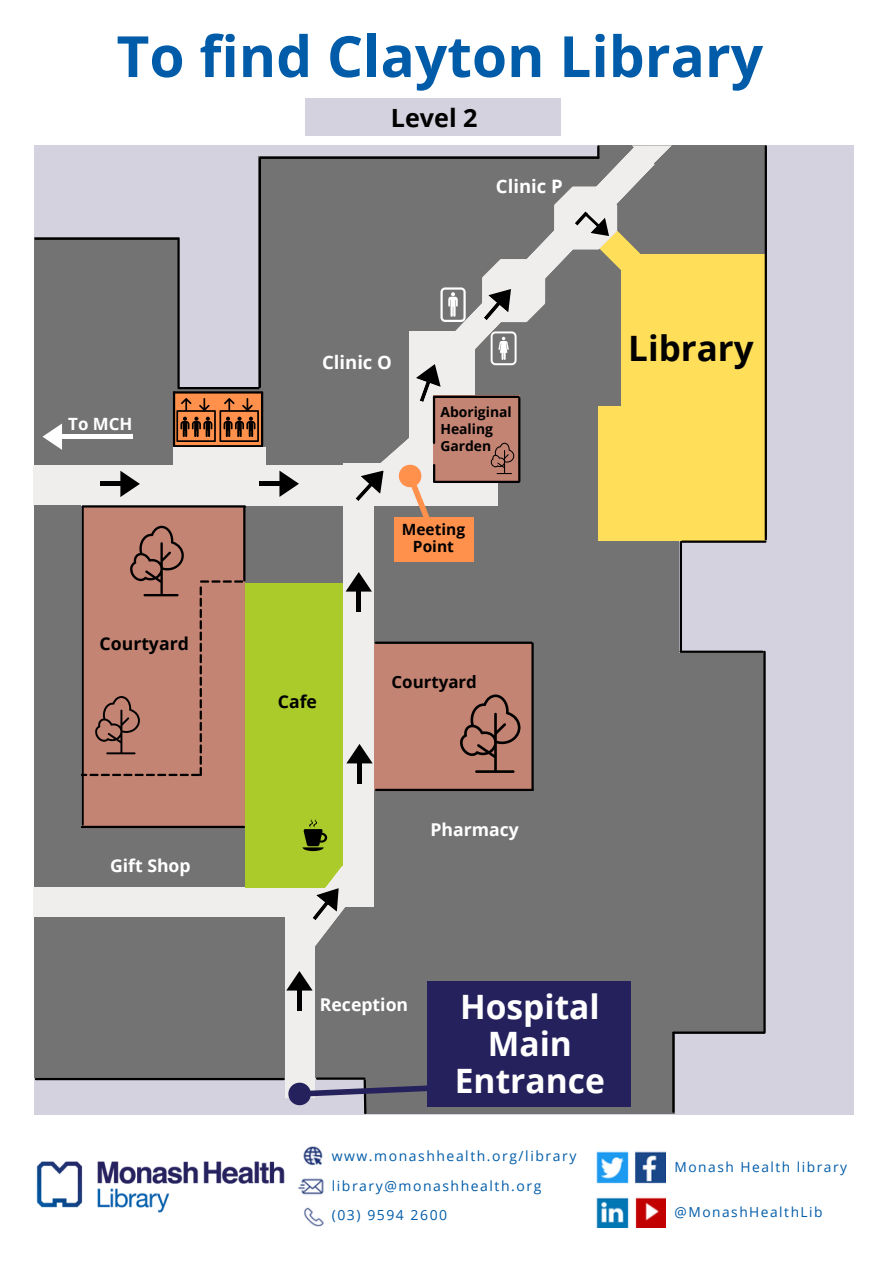
<style>
.page{position:relative;width:894px;height:1264px;background:#fff}
.page>*{position:absolute;margin:0;border:0;box-sizing:border-box;transform-origin:0 0}
.t1{font:700 56.85px "Open Sans";color:#005ca9}
.t2{font:700 34.95px "Open Sans";color:#000}
.t3{font:700 33.6px/37.2px "Open Sans";color:#fff;text-align:center}
.t4{font:700 25.05px "Open Sans";color:#000}
.t5{font:700 18.45px "Open Sans";color:#fff}
.t6{font:700 17.7px "Open Sans";color:#fff}
.t7{font:700 17.7px "Open Sans";color:#000}
.t8{font:700 16.95px "Open Sans";color:#000}
.t9{font:700 16.95px "Open Sans";color:#fff}
.t10{font:700 15.45px/17px "Open Sans";color:#000;text-align:center}
.t11{font:13.95px "Open Sans";letter-spacing:.11em;color:#005ca9}
.t12{font:700 13.95px/17px "Open Sans";color:#000}
.t13{font:13.8px "Open Sans";letter-spacing:.11em;color:#005ca9}
</style>
<div class="page">
<div style="left:34px;top:145px;width:819px;height:969px;background:#d3d2de"></div>
<div style="left:83px;top:506px;width:162px;height:319px;background:#c48473"></div>
<img style="left:312px;top:1146px;width:12px;height:80px">
<img style="left:36px;top:1146px;width:276px;height:78px">
<img style="left:596px;top:1151px;width:69px;height:76px">
<div style="left:34px;top:827px;width:537px;height:250px;background:#737373"></div>
<div style="left:249px;top:653px;width:515px;height:380px;background:#737373"></div>
<div style="left:245px;top:470px;width:434px;height:255px;background:#737373"></div>
<div style="left:259px;top:157px;width:506px;height:360px;background:#737373"></div>
<div style="left:34px;top:388px;width:363px;height:117px;background:#737373"></div>
<div style="left:34px;top:237px;width:144px;height:200px;background:#737373"></div>
<div style="left:364px;top:932px;width:310px;height:182px;background:#737373"></div>
<div style="left:598px;top:145px;width:167px;height:83px;background:#737373"></div>
<div style="left:409px;top:331px;width:65px;height:83px;background:#efeeed"></div>
<div style="left:620px;top:254px;width:145px;height:262px;background:#ffde59"></div>
<div style="left:598px;top:406px;width:167px;height:134px;background:#ffde59"></div>
<div style="left:409px;top:401px;width:65px;height:76px;background:#efeeed"></div>
<div style="left:33px;top:465px;width:464px;height:40px;background:#efeeed"></div>
<div style="left:372px;top:643px;width:159px;height:146px;background:#c48473"></div>
<div style="left:343px;top:481px;width:31px;height:425px;background:#efeeed"></div>
<div style="left:285px;top:885px;width:30px;height:212px;background:#efeeed"></div>
<div style="left:33px;top:887px;width:291px;height:30px;background:#efeeed"></div>
<div style="left:245px;top:582px;width:98px;height:283px;background:#abcb2b"></div>
<div style="left:245px;top:839px;width:79px;height:48px;background:#abcb2b"></div>
<svg style="left:173px;top:391px;width:88px;height:54px"></svg>
<hr style="left:173px;top:392px;width:2px;height:53px;background:#000">
<hr style="left:174px;top:391px;width:88px;height:2px;background:#000">
<svg style="left:176px;top:398px;width:83px;height:44px;background:#a65e32"></svg>
<hr style="left:174px;top:445px;width:88px;height:2px;background:#000">
<hr style="left:261px;top:392px;width:2px;height:53px;background:#000">
<hr style="left:36px;top:1077px;width:248px;height:3px;background:#000">
<hr style="left:673px;top:1031px;width:90px;height:2px;background:#000">
<hr style="left:35px;top:825px;width:209px;height:3px;background:#000">
<hr style="left:680px;top:650px;width:82px;height:3px;background:#000">
<hr style="left:679px;top:542px;width:2px;height:109px;background:#000">
<hr style="left:763px;top:652px;width:2px;height:380px;background:#000">
<svg style="left:460px;top:694px;width:60px;height:79px"></svg>
<hr style="left:376px;top:788px;width:156px;height:3px;background:#000">
<hr style="left:376px;top:641px;width:155px;height:3px;background:#000">
<hr style="left:531px;top:643px;width:2px;height:146px;background:#000">
<hr style="left:764px;top:146px;width:2px;height:393px;background:#000">
<hr style="left:259px;top:158px;width:2px;height:229px;background:#000">
<hr style="left:177px;top:238px;width:3px;height:149px;background:#000">
<hr style="left:243px;top:507px;width:2px;height:73px;background:#000">
<hr style="left:83px;top:505px;width:162px;height:2px;background:#000">
<div style="left:173px;top:447px;width:92px;height:45px;background:#efeeed"></div>
<hr style="left:672px;top:1032px;width:2px;height:79px;background:#000">
<hr style="left:681px;top:540px;width:84px;height:3px;background:#000">
<hr style="left:178px;top:387px;width:80px;height:2px;background:#000">
<hr style="left:35px;top:237px;width:142px;height:3px;background:#000">
<hr style="left:260px;top:157px;width:338px;height:2px;background:#000">
<div style="left:34px;top:505px;width:47px;height:330px;background:#737373"></div>
<svg style="left:84px;top:525px;width:159px;height:251px"></svg>
<hr style="left:81px;top:507px;width:3px;height:317px;background:#000">
<hr style="left:297px;top:986px;width:4px;height:24px;background:#000">
<svg style="left:286px;top:971px;width:26px;height:19px"></svg>
<div style="left:433px;top:395px;width:86px;height:87px;background:#c48473"></div>
<hr style="left:435px;top:481px;width:83px;height:2px;background:#000">
<hr style="left:518px;top:398px;width:2px;height:83px;background:#000">
<hr style="left:433px;top:397px;width:2px;height:46px;background:#000">
<svg style="left:490px;top:443px;width:24px;height:31px"></svg>
<svg style="left:288px;top:819px;width:82px;height:127px"></svg>
<hr style="left:357px;top:759px;width:4px;height:24px;background:#000">
<svg style="left:346px;top:744px;width:26px;height:19px"></svg>
<hr style="left:356px;top:587px;width:4px;height:24px;background:#000">
<svg style="left:346px;top:572px;width:26px;height:19px"></svg>
<hr style="left:259px;top:482px;width:24px;height:4px;background:#000">
<svg style="left:279px;top:470px;width:20px;height:27px"></svg>
<hr style="left:100px;top:482px;width:24px;height:4px;background:#000">
<svg style="left:120px;top:470px;width:20px;height:27px"></svg>
<svg style="left:416px;top:145px;width:256px;height:257px"></svg>
<svg style="left:284px;top:1077px;width:185px;height:38px"></svg>
<div style="left:427px;top:981px;width:204px;height:125px;background:#25215d"></div>
<hr style="left:58px;top:434px;width:75px;height:4px;background:#fff">
<svg style="left:43px;top:423px;width:19px;height:27px"></svg>
<div style="left:304px;top:98px;width:256px;height:38px;background:#d3d2de"></div>
<svg style="left:355px;top:437px;width:100px;height:80px"></svg>
<div style="left:393px;top:517px;width:80px;height:44px;background:#ff914d"></div>
<p class="t1" style="left:116px;top:16px;width:648px">To find Clayton Library</p>
<p class="t9" style="left:68px;top:411px;width:66px">To MCH</p>
<p class="t7" style="left:100px;top:631px;width:91px">Courtyard</p>
<p class="t6" style="left:110px;top:853px;width:82px">Gift Shop</p>
<p class="t4" style="left:391px;top:100px;width:88px">Level 2</p>
<p class="t5" style="left:496px;top:174px;width:68px">Clinic P</p>
<p class="t5" style="left:322px;top:349px;width:71px">Clinic O</p>
<p class="t12" style="left:440px;top:403px;width:73px">Aboriginal<br>Healing<br>Garden</p>
<p class="t10" style="left:401px;top:521px;width:65px">Meeting<br>Point</p>
<p class="t7" style="left:278px;top:689px;width:41px">Cafe</p>
<p class="t8" style="left:391px;top:669px;width:87px">Courtyard</p>
<p class="t6" style="left:430px;top:816px;width:90px">Pharmacy</p>
<p class="t2" style="left:628px;top:324px;width:127px">Library</p>
<p class="t6" style="left:320px;top:991px;width:90px">Reception</p>
<p class="t3" style="left:454px;top:987px;width:152px">Hospital<br>Main<br>Entrance</p>
<p class="t11" style="left:331px;top:1145px;width:246px">www.monashhealth.org/library</p>
<p class="t11" style="left:331px;top:1176px;width:211px">library@monashhealth.org</p>
<p class="t11" style="left:331px;top:1205px;width:117px">(03) 9594 2600</p>
<p class="t13" style="left:674px;top:1157px;width:174px">Monash Health library</p>
<p class="t13" style="left:674px;top:1202px;width:150px">@MonashHealthLib</p>
</div>
